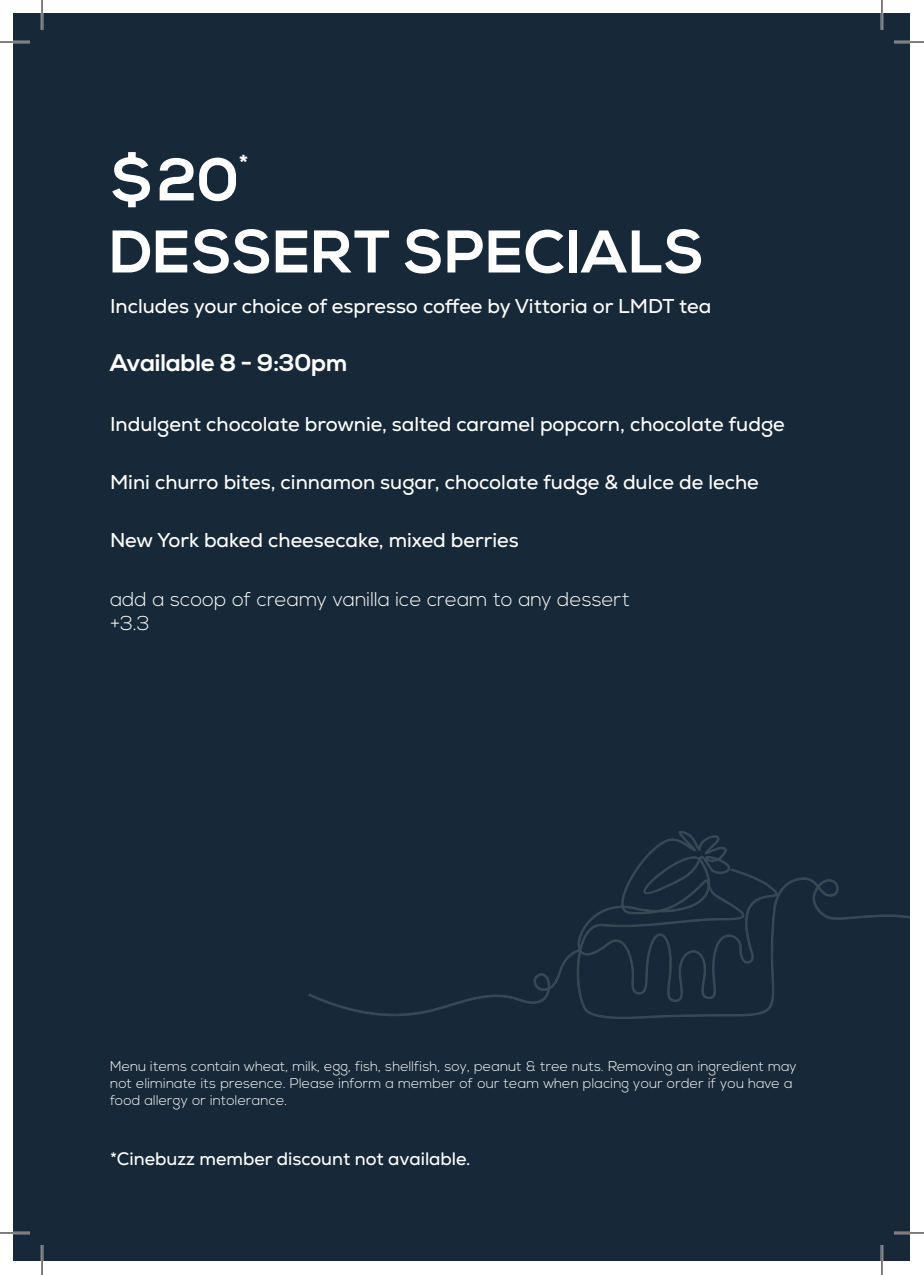
<style>
.page{position:relative;width:924px;height:1275px;background:#fff}
.page>*{position:absolute;margin:0;border:0;box-sizing:border-box;transform-origin:0 0}
.t1{font:700 60px "Nexa";letter-spacing:.01em;color:#fff}
.t2{font:700 24px "Nexa";color:#fff}
.t3{font:20px "Nexa";color:#fff}
.t4{font:300 20px/24px "Nexa";color:#fff}
.t5{font:18px "Nexa";color:#fff}
.t6{font:300 14px/16.8px "Nexa";letter-spacing:.01em;color:#fff}
</style>
<div class="page">
<div style="left:14px;top:14px;width:895px;height:1247px;background:#172938"></div>
<svg style="left:308px;top:831px;width:601px;height:187px"></svg>
<hr style="left:0;top:41px;width:30px;height:2px;background:#fff">
<hr style="left:893px;top:41px;width:30px;height:2px;background:#fff">
<hr style="left:0;top:1231px;width:30px;height:3px;background:#fff">
<hr style="left:893px;top:1231px;width:30px;height:3px;background:#fff">
<hr style="left:41px;top:0;width:2px;height:30px;background:#fff">
<hr style="left:41px;top:1245px;width:2px;height:30px;background:#fff">
<hr style="left:880px;top:0;width:2px;height:30px;background:#fff">
<hr style="left:880px;top:1245px;width:2px;height:30px;background:#fff">
<hr style="left:0;top:42px;width:30px;height:1px;background:#000">
<hr style="left:893px;top:42px;width:30px;height:1px;background:#000">
<hr style="left:0;top:1232px;width:30px;height:1px;background:#000">
<hr style="left:893px;top:1232px;width:30px;height:1px;background:#000">
<hr style="left:42px;top:0;width:1px;height:30px;background:#000">
<hr style="left:42px;top:1245px;width:1px;height:30px;background:#000">
<hr style="left:881px;top:0;width:1px;height:30px;background:#000">
<hr style="left:881px;top:1245px;width:1px;height:30px;background:#000">
<p class="t1" style="left:110px;top:145px;width:130px">$20</p>
<p class="t2" style="left:240px;top:150px;width:10px">*</p>
<p class="t1" style="left:110px;top:217px;width:595px">DESSERT SPECIALS</p>
<p class="t3" style="left:110px;top:294px;width:602px">Includes your choice of espresso coffee by Vittoria or LMDT tea</p>
<p class="t2" style="left:110px;top:349px;width:239px">Available 8 - 9:30pm</p>
<p class="t3" style="left:110px;top:412px;width:675px">Indulgent chocolate brownie, salted caramel popcorn, chocolate fudge</p>
<p class="t3" style="left:110px;top:470px;width:650px">Mini churro bites, cinnamon sugar, chocolate fudge &amp; dulce de leche</p>
<p class="t3" style="left:110px;top:528px;width:410px">New York baked cheesecake, mixed berries</p>
<p class="t4" style="left:110px;top:587px;width:521px">add a scoop of creamy vanilla ice cream to any dessert +3.3</p>
<p class="t6" style="left:110px;top:1058px;width:687px">Menu items contain wheat, milk, egg, fish, shellfish, soy, peanut &amp; tree nuts. Removing an ingredient may not eliminate its presence. Please inform a member of our team when placing your order if you have a food allergy or intolerance.</p>
<p class="t5" style="left:110px;top:1147px;width:362px">*Cinebuzz member discount not available.</p>
</div>
